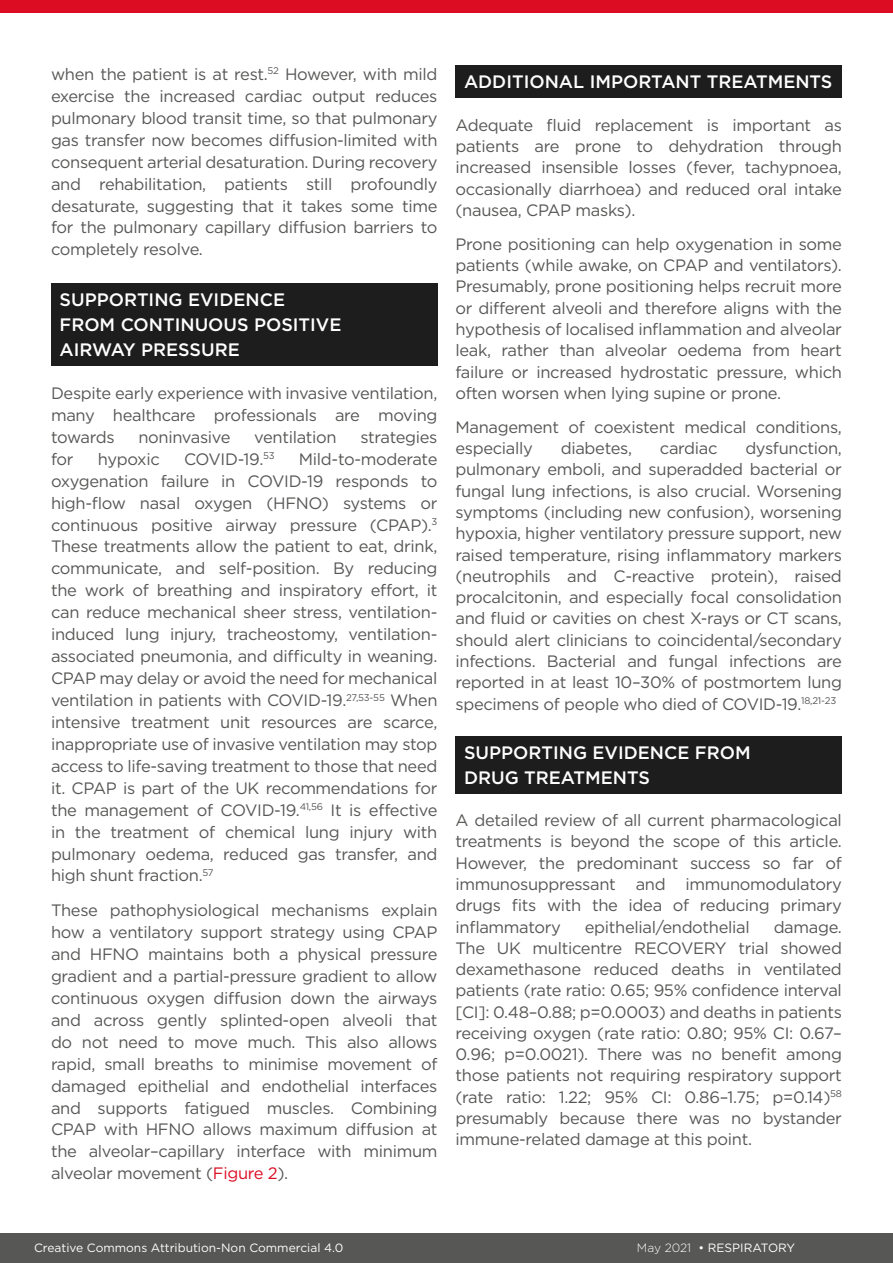
<style>
.page{position:relative;width:893px;height:1263px;background:#fff}
.page>*{position:absolute;margin:0;border:0;box-sizing:border-box;transform-origin:0 0}
.H1__Heading_1{font:500 18px/24.9px "Gotham";color:#fff}
.Body_Text__Justifica{font:16.5px/21.9px "Gotham";letter-spacing:-.02em;color:#575756;text-align:justify}
.t1{font:12px "Gotham";color:#fff}
.s1{color:#dc0c23}
.s2{font-weight:300}
</style>
<div class="page">
<div style="left:0;top:0;width:893px;height:13px;background:#dc0c23"></div>
<div style="left:0;top:1233px;width:893px;height:30px;background:#575756"></div>
<div style="left:51px;top:283px;width:386px;height:83px;background:#1d1d1d"></div>
<div style="left:455px;top:65px;width:387px;height:33px;background:#1d1d1d"></div>
<div style="left:455px;top:736px;width:387px;height:57px;background:#1d1d1d"></div>
<p class="Body_Text__Justifica" style="left:51px;top:63px;width:388px">when the patient is at rest.<sup>52</sup> However, with mild exercise the increased cardiac output reduces pulmonary blood transit time, so that pulmonary gas transfer now becomes diffusion-limited with consequent arterial desaturation. During recovery and rehabilitation, patients still profoundly desaturate, suggesting that it takes some time for the pulmonary capillary diffusion barriers to completely resolve.</p>
<p class="H1__Heading_1" style="left:60px;top:287px;width:283px">SUPPORTING EVIDENCE<br>FROM CONTINUOUS POSITIVE<br>AIRWAY PRESSURE</p>
<p class="Body_Text__Justifica" style="left:51px;top:382px;width:388px">Despite early experience with invasive ventilation, many healthcare professionals are moving towards</p>
<p class="Body_Text__Justifica" style="left:138px;top:426px;width:94px">noninvasive</p>
<p class="Body_Text__Justifica" style="left:254px;top:426px;width:84px">ventilation</p>
<p class="Body_Text__Justifica" style="left:360px;top:426px;width:78px">strategies</p>
<p class="Body_Text__Justifica" style="left:51px;top:448px;width:24px">for</p>
<p class="Body_Text__Justifica" style="left:98px;top:448px;width:63px">hypoxic</p>
<p class="Body_Text__Justifica" style="left:184px;top:448px;width:92px">COVID-19.<sup>53</sup></p>
<p class="Body_Text__Justifica" style="left:51px;top:448px;width:388px;text-indent:248px">Mild-to-moderate oxygenation failure in COVID-19 responds to high-flow nasal oxygen (HFNO) systems or continuous positive airway pressure (CPAP).<sup>3<br></sup>These treatments allow the patient to eat, drink, communicate, and self-position. By reducing the work of breathing and inspiratory effort, it can reduce mechanical sheer stress, ventilation&shy;induced lung injury, tracheostomy, ventilation&shy;associated pneumonia, and difficulty in weaning.<br>CPAP may delay or avoid the need for mechanical ventilation in patients with COVID-19.<sup>27,53-55</sup> When intensive treatment unit resources are scarce, inappropriate use of invasive ventilation may stop access to life-saving treatment to those that need it. CPAP is part of the UK recommendations for the management of COVID-19.<sup>41,56</sup> It is effective in the treatment of chemical lung injury with pulmonary oedema, reduced gas transfer, and high shunt fraction.<sup>57</sup></p>
<p class="Body_Text__Justifica" style="left:51px;top:899px;width:388px">These pathophysiological mechanisms explain how a ventilatory support strategy using CPAP and HFNO maintains both a physical pressure gradient and a partial-pressure gradient to allow continuous oxygen diffusion down the airways and across gently splinted-open alveoli that do not need to move much. This also allows rapid, small breaths to minimise movement of damaged epithelial and endothelial interfaces and supports fatigued muscles. Combining CPAP with HFNO allows maximum diffusion at the alveolar–capillary interface with minimum alveolar movement (<span class="s1">Figure 2</span>).</p>
<p class="H1__Heading_1" style="left:464px;top:69px;width:370px">ADDITIONAL IMPORTANT TREATMENTS</p>
<p class="Body_Text__Justifica" style="left:455px;top:114px;width:388px;line-height:21.3px">Adequate fluid replacement is important as patients are prone to dehydration through increased insensible losses (fever, tachypnoea, occasionally diarrhoea) and reduced oral intake (nausea, CPAP masks).</p>
<p class="Body_Text__Justifica" style="left:455px;top:233px;width:388px;line-height:21.3px">Prone positioning can help oxygenation in some patients (while awake, on CPAP and ventilators).<br>Presumably, prone positioning helps recruit more or different alveoli and therefore aligns with the hypothesis of localised inflammation and alveolar leak, rather than alveolar oedema from heart failure or increased hydrostatic pressure, which often worsen when lying supine or prone.</p>
<p class="Body_Text__Justifica" style="left:455px;top:416px;width:388px;line-height:21.3px">Management of coexistent medical conditions, especially</p>
<p class="Body_Text__Justifica" style="left:455px;top:437px;width:388px;line-height:21.3px;text-indent:290px">dysfunction, pulmonary emboli, and superadded bacterial or fungal lung infections, is also crucial. Worsening symptoms (including new confusion), worsening hypoxia, higher ventilatory pressure support, new raised temperature, rising inflammatory markers (neutrophils and C-reactive protein), raised procalcitonin, and especially focal consolidation and fluid or cavities on chest X-rays or CT scans, should alert clinicians to coincidental/secondary infections. Bacterial and fungal infections are reported in at least 10–30% of postmortem lung specimens of people who died of COVID-19.<sup>18,21-23</sup></p>
<p class="H1__Heading_1" style="left:464px;top:740px;width:288px;line-height:24.3px">SUPPORTING EVIDENCE FROM<br>DRUG TREATMENTS</p>
<p class="Body_Text__Justifica" style="left:455px;top:809px;width:388px;line-height:21.3px">A detailed review of all current pharmacological treatments is beyond the scope of this article.<br>However, the predominant success so far of immunosuppressant and immunomodulatory drugs fits with the idea of reducing primary inflammatory</p>
<p class="Body_Text__Justifica" style="left:561px;top:437px;width:73px">diabetes,</p>
<p class="Body_Text__Justifica" style="left:660px;top:437px;width:59px">cardiac</p>
<p class="Body_Text__Justifica" style="left:585px;top:915px;width:167px">epithelial/endothelial</p>
<p class="Body_Text__Justifica" style="left:455px;top:916px;width:388px;line-height:21.3px;text-indent:318px">damage.<br>The UK multicentre RECOVERY trial showed dexamethasone reduced deaths in ventilated patients (rate ratio: 0.65; 95% confidence interval [CI]: 0.48–0.88; p=0.0003) and deaths in patients receiving oxygen (rate ratio: 0.80; 95% CI: 0.67– 0.96; p=0.0021). There was no benefit among those patients not requiring respiratory support (rate ratio: 1.22; 95% CI: 0.86–1.75; p=0.14)<sup>58 </sup>presumably because there was no bystander immune-related damage at this point.</p>
<p class="t1" style="left:34px;top:1240px;width:311px">Creative Commons Attribution-Non Commercial 4.0</p>
<p class="t1" style="left:637px;top:1240px;width:160px"><span class="s2">May 2021</span> • RESPIRATORY</p>
</div>
